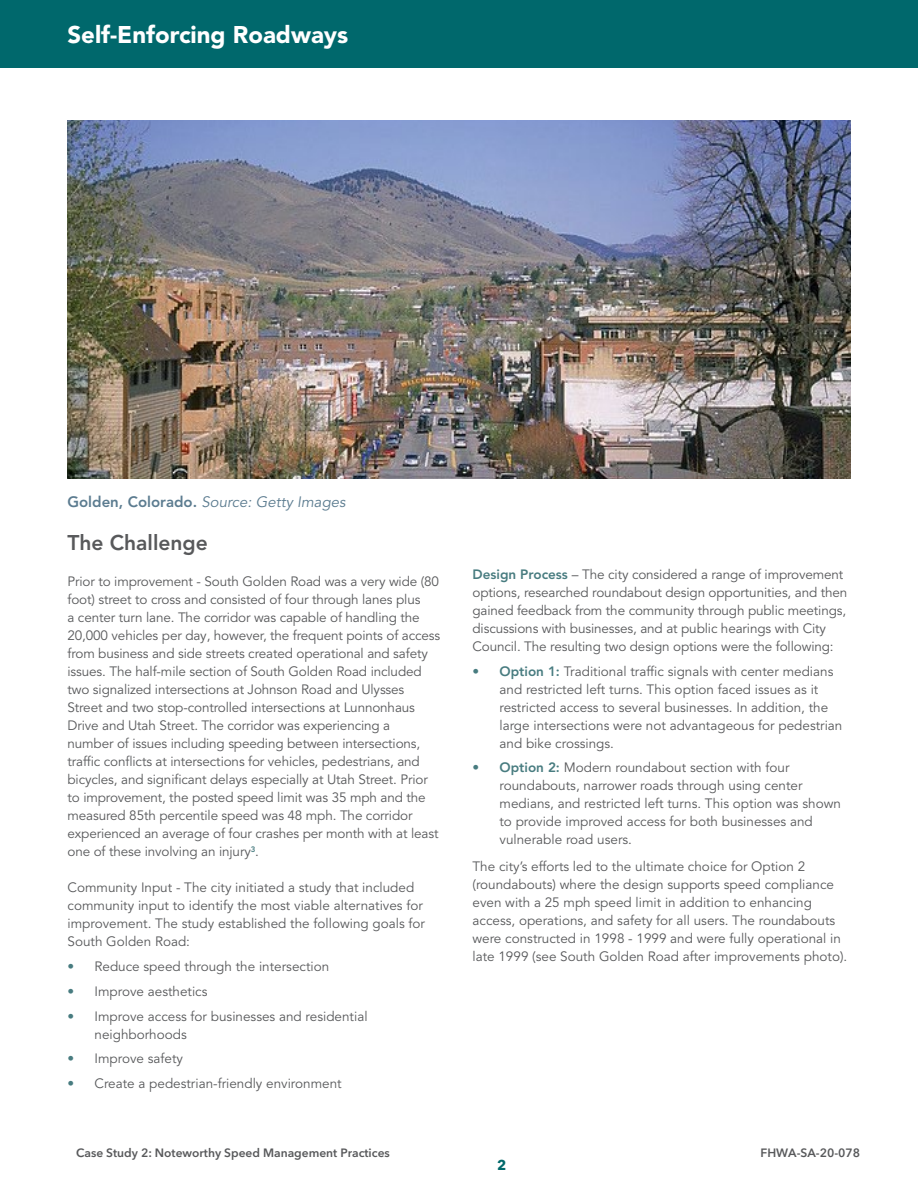
<style>
.page{position:relative;width:918px;height:1188px;background:#fff}
.page>*{position:absolute;margin:0;border:0;box-sizing:border-box;transform-origin:0 0}
.t1{font:900 24px "Avenir LT Pro";color:#fff}
.t2{font:800 21.15px "Avenir LT Pro";color:#58595b}
.t3{font:italic 15px "Avenir LT Pro";color:#5c7c90}
.t4{font:700 14.25px "Avenir Next LT Pro";color:#00696b}
.t5{font:13.5px/18px "Avenir LT Pro";letter-spacing:-.01em;color:#58595b}
.t6{font:600 12px "Avenir Next LT Pro";color:#58595b}
.s1{font-weight:800;font-style:normal}
.s2{color:#487c80}
.s3{font-weight:800;color:#487c80}
</style>
<div class="page">
<div style="left:0;top:0;width:918px;height:68px;background:#00686c"></div>
<img style="left:68px;top:120px;width:782px;height:358px">
<h1 class="t1" style="left:68px;top:20px;width:282px">Self-Enforcing Roadways</h1>
<p class="t3" style="left:68px;top:493px;width:280px"><span class="s1">Golden, Colorado.</span> Source: Getty Images</p>
<h2 class="t2" style="left:68px;top:531px;width:142px">The Challenge</h2>
<p class="t5" style="left:68px;top:573px;width:374px">Prior to improvement - South Golden Road was a very wide (80 foot) street to cross and consisted of four through lanes plus<br>a center turn lane. The corridor was capable of handling the 20,000 vehicles per day, however, the frequent points of access from business and side streets created operational and safety issues. The half-mile section of South Golden Road included two signalized intersections at Johnson Road and Ulysses Street and two stop-controlled intersections at Lunnonhaus Drive and Utah Street. The corridor was experiencing a<br>number of issues including speeding between intersections, traffic conflicts at intersections for vehicles, pedestrians, and bicycles, and significant delays especially at Utah Street. Prior to improvement, the posted speed limit was 35 mph and the measured 85th percentile speed was 48 mph. The corridor experienced an average of four crashes per month with at least one of these involving an injury<sup>3</sup>.</p>
<p class="t5" style="left:68px;top:879px;width:359px">Community Input - The city initiated a study that included community input to identify the most viable alternatives for improvement. The study established the following goals for South Golden Road:</p>
<p class="t5" style="left:68px;top:958px;width:263px"><span class="s2">•</span> Reduce speed through the intersection</p>
<p class="t5" style="left:68px;top:983px;width:142px"><span class="s2">•</span> Improve aesthetics</p>
<p class="t5" style="left:95px;top:1007px;width:275px;text-indent:-27px"><span class="s2">•</span> Improve access for businesses and residential neighborhoods</p>
<p class="t5" style="left:68px;top:1050px;width:117px"><span class="s2">•</span> Improve safety</p>
<p class="t5" style="left:68px;top:1075px;width:276px"><span class="s2">•</span> Create a pedestrian-friendly environment</p>
<p class="t6" style="left:76px;top:1146px;width:315px">Case Study 2: Noteworthy Speed Management Practices</p>
<p class="t5" style="left:473px;top:566px;width:376px"><span class="s3">Design Process</span> – The city considered a range of improvement options, researched roundabout design opportunities, and then gained feedback from the community through public meetings, discussions with businesses, and at public hearings with City Council. The resulting two design options were the following:</p>
<p class="t5" style="left:500px;top:662px;width:344px;text-indent:-27px"><span class="s2">•</span> <span class="s3">Option 1:</span> Traditional traffic signals with center medians and restricted left turns. This option faced issues as it restricted access to several businesses. In addition, the large intersections were not advantageous for pedestrian and bike crossings.</p>
<p class="t5" style="left:500px;top:759px;width:343px;text-indent:-27px"><span class="s2">•</span> <span class="s3">Option 2:</span> Modern roundabout section with four roundabouts, narrower roads through using center medians, and restricted left turns. This option was shown to provide improved access for both businesses and vulnerable road users.</p>
<p class="t5" style="left:473px;top:858px;width:376px">The city’s efforts led to the ultimate choice for Option 2 (roundabouts) where the design supports speed compliance even with a 25 mph speed limit in addition to enhancing access, operations, and safety for all users. The roundabouts were constructed in 1998 - 1999 and were fully operational in late 1999 (see South Golden Road after improvements photo).</p>
<p class="t4" style="left:497px;top:1156px;width:11px">2</p>
<p class="t6" style="left:760px;top:1146px;width:101px">FHWA-SA-20-078</p>
</div>
